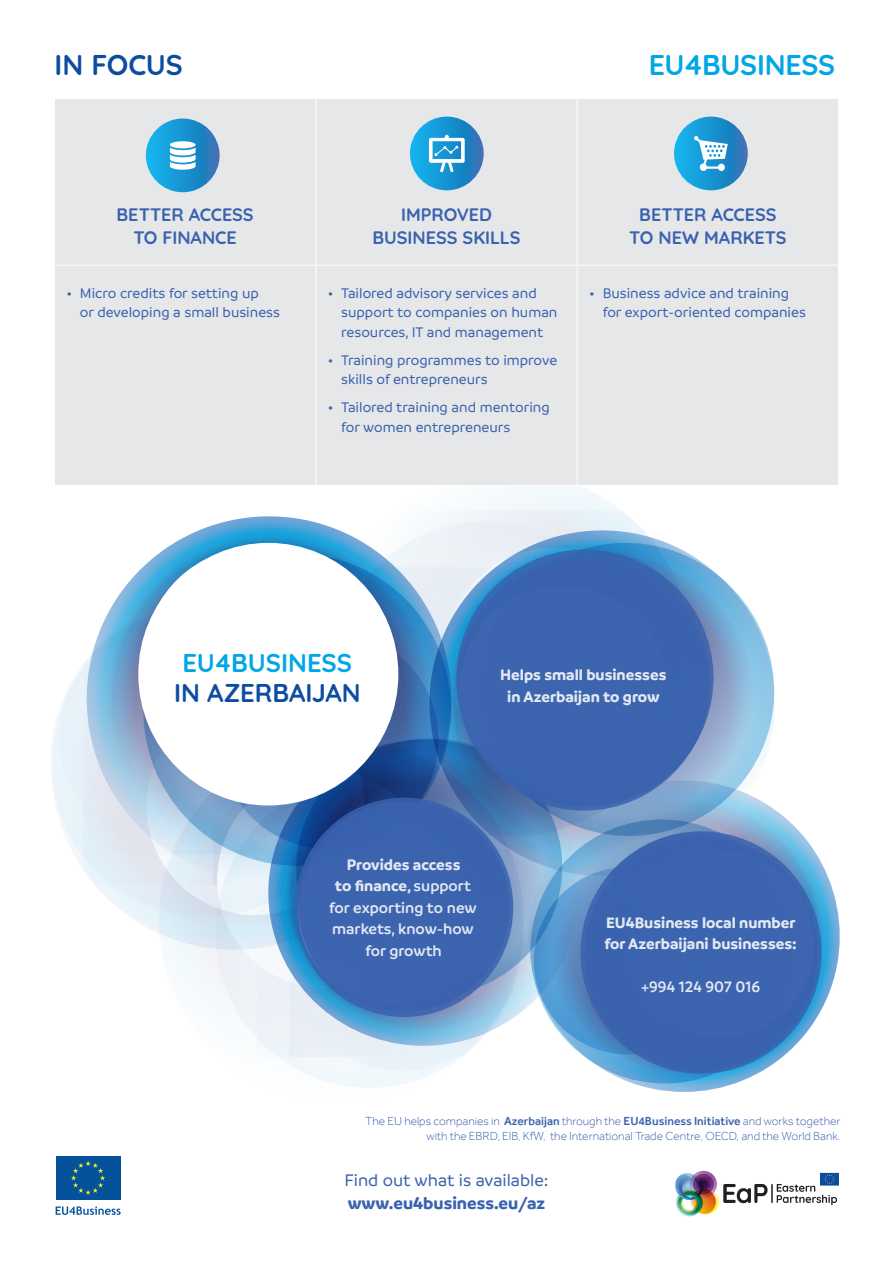
<style>
.page{position:relative;width:893px;height:1263px;background:#fff}
.page>*{position:absolute;margin:0;border:0;box-sizing:border-box;transform-origin:0 0}
.big_title{font:700 28.5px "Quicksand";letter-spacing:-.01em;color:#00a6e5}
.big_title-2{font:700 28.5px "Quicksand";letter-spacing:-.005em;color:#0d4da1}
.big_title-3{font:700 25.65px "Quicksand";letter-spacing:-.005em;color:#0d4da1}
.big_title-4{font:700 25.65px "Quicksand";letter-spacing:-.005em;color:#00a6e5}
.TITLE_-_body{font:700 18px/22.5px "Quicksand";letter-spacing:-.005em;color:#3a62ae;text-align:center}
.texte_fin{font:500 18px "Branding";color:#3a62ae}
.texte_fin-2{font:700 18px "Branding";color:#3a62ae}
.t1{font:600 16.2px/21.6px "Branding";color:#fff;text-align:center}
.t2{font:700 16.2px/21.6px "Branding";color:#fff;text-align:center}
.t3{font:500 15px/19.5px "Branding";color:#3a62ae}
.t4{font:300 12px "Effra";color:#3c62ae}
.s1{font-weight:700}
.s2{font-weight:500}
.s3{color:#3962ae}
</style>
<div class="page">
<svg style="left:175px;top:961px;width:38px;height:30px"></svg>
<svg style="left:213px;top:961px;width:220px;height:127px"></svg>
<svg style="left:289px;top:1057px;width:171px;height:16px;fill:#f1f7fb"></svg>
<svg style="left:145px;top:926px;width:112px;height:35px"></svg>
<svg style="left:51px;top:746px;width:206px;height:180px"></svg>
<svg style="left:52px;top:664px;width:32px;height:189px;fill:#e9f3fa"></svg>
<svg style="left:502px;top:486px;width:103px;height:14px"></svg>
<div style="left:447px;top:500px;width:175px;height:11px;background:#f3f8fc"></div>
<svg style="left:84px;top:516px;width:326px;height:368px"></svg>
<svg style="left:141px;top:551px;width:269px;height:317px"></svg>
<svg style="left:217px;top:628px;width:193px;height:223px"></svg>
<svg style="left:257px;top:804px;width:250px;height:253px"></svg>
<svg style="left:287px;top:729px;width:220px;height:277px"></svg>
<div style="left:295px;top:798px;width:218px;height:219px;background:#3a62ae;border-radius:50%"></div>
<svg style="left:507px;top:851px;width:333px;height:171px"></svg>
<svg style="left:512px;top:827px;width:302px;height:265px"></svg>
<svg style="left:521px;top:896px;width:138px;height:171px"></svg>
<div style="left:580px;top:831px;width:242px;height:243px;background:#3a62ae;border-radius:50%"></div>
<div style="left:298px;top:801px;width:211px;height:211px;background:#3a62ae;border-radius:50%"></div>
<div style="left:138px;top:543px;width:260px;height:262px;background:#fff;border-radius:50%"></div>
<svg style="left:410px;top:511px;width:385px;height:385px"></svg>
<svg style="left:463px;top:526px;width:328px;height:327px"></svg>
<svg style="left:439px;top:532px;width:292px;height:292px"></svg>
<div style="left:458px;top:558px;width:252px;height:253px;background:#3a62ae;border-radius:50%"></div>
<div style="left:55px;top:99px;width:783px;height:386px;background:#e6e7e9"></div>
<hr style="left:315px;top:99px;width:1px;height:166px;background:#fff">
<hr style="left:577px;top:99px;width:1px;height:166px;background:#fff">
<hr style="left:54px;top:265px;width:262px;height:1px;background:#fff">
<hr style="left:316px;top:265px;width:261px;height:1px;background:#fff">
<hr style="left:315px;top:265px;width:1px;height:220px;background:#fff">
<hr style="left:577px;top:265px;width:262px;height:1px;background:#fff">
<hr style="left:577px;top:265px;width:1px;height:220px;background:#fff">
<svg style="left:146px;top:118px;width:74px;height:74px"></svg>
<svg style="left:410px;top:117px;width:74px;height:73px"></svg>
<svg style="left:674px;top:117px;width:74px;height:73px"></svg>
<svg style="left:429px;top:135px;width:36px;height:37px"></svg>
<svg style="left:694px;top:136px;width:34px;height:35px"></svg>
<div style="left:170px;top:141px;width:26px;height:7px;background:#fff;border-radius:50%"></div>
<svg style="left:170px;top:148px;width:26px;height:22px"></svg>
<div style="left:585px;top:836px;width:233px;height:235px;background:#3a62ae;border-radius:50%"></div>
<div style="left:820px;top:1173px;width:19px;height:12px;background:#0d4da1"></div>
<img style="left:675px;top:1170px;width:162px;height:47px">
<svg style="left:56px;top:1199px;width:65px;height:1px"></svg>
<div style="left:56px;top:1156px;width:65px;height:43px;background:#05529b"></div>
<svg style="left:71px;top:1161px;width:34px;height:34px"></svg>
<svg style="left:56px;top:1206px;width:65px;height:9px"></svg>
<p class="big_title-2" style="left:55px;top:42px;width:130px">IN FOCUS</p>
<p class="big_title" style="left:649px;top:42px;width:188px">EU4BUSINESS</p>
<p class="TITLE_-_body" style="left:116px;top:202px;width:139px">BETTER ACCESS<br>TO FINANCE</p>
<p class="TITLE_-_body" style="left:372px;top:202px;width:150px">IMPROVED<br>BUSINESS SKILLS</p>
<p class="TITLE_-_body" style="left:629px;top:202px;width:159px">BETTER ACCESS<br>TO NEW MARKETS</p>
<p class="t3" style="left:80px;top:283px;width:202px;text-indent:-14px">• Micro credits for setting up<br>or developing a small business</p>
<p class="t3" style="left:341px;top:283px;width:218px;text-indent:-14px">• Tailored advisory services and support to companies on human resources, IT and management</p>
<p class="t3" style="left:341px;top:350px;width:217px;text-indent:-14px">• Training programmes to improve skills of entrepreneurs</p>
<p class="t3" style="left:341px;top:398px;width:210px;text-indent:-14px">• Tailored training and mentoring for women entrepreneurs</p>
<p class="t3" style="left:603px;top:283px;width:205px;text-indent:-14px">• Business advice and training for export-oriented companies</p>
<p class="big_title-4" style="left:183px;top:642px;width:171px">EU4BUSINESS</p>
<p class="big_title-3" style="left:174px;top:671px;width:188px">IN AZERBAIJAN</p>
<p class="t2" style="left:500px;top:664px;width:168px">Helps small businesses in Azerbaijan to grow</p>
<p class="t1" style="left:329px;top:853px;width:149px"><span class="s1">Provides access<br>to finance</span>, support for exporting to new markets, know-how for growth</p>
<p class="t2" style="left:604px;top:911px;width:194px;text-align:left">EU4Business local number for Azerbaijani businesses:</p>
<p class="t1" style="left:641px;top:976px;width:121px">+994 124 907 016</p>
<p class="t4" style="left:365px;top:1114px;width:477px">The EU helps companies in <span class="s2">Azerbaijan</span> through the <span class="s2">EU4Business Initiative</span> and works together</p>
<p class="t4" style="left:426px;top:1129px;width:415px">with the EBRD, EIB, KfW, the International Trade Centre, OECD, and the World Bank.</p>
<p class="texte_fin" style="left:344px;top:1171px;width:205px">Find out what is <span class="s3">a</span>vailable:</p>
<p class="texte_fin-2" style="left:348px;top:1192px;width:199px">www.eu4business.eu/az</p>
</div>
